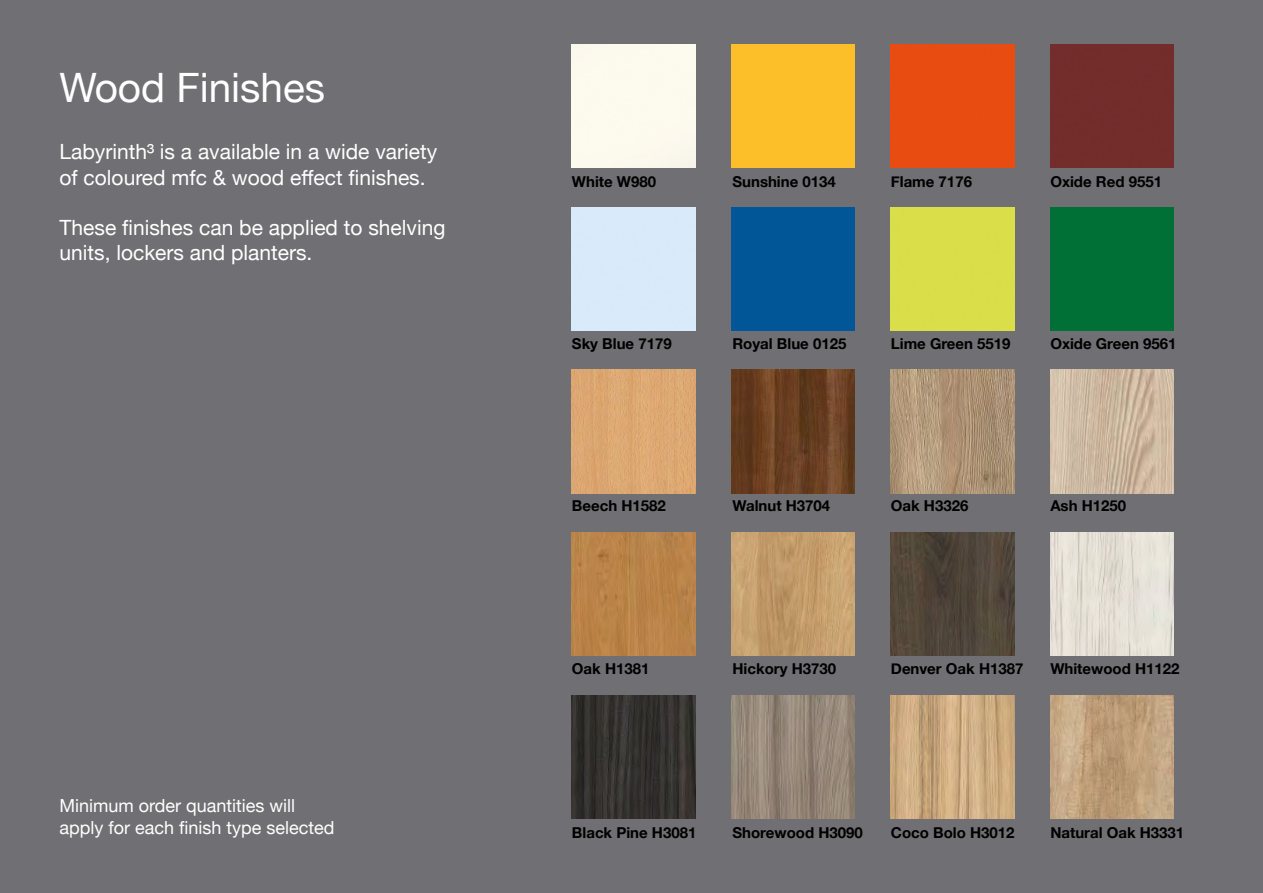
<style>
.page{position:relative;width:1263px;height:893px;background:#6f6f74}
.page>*{position:absolute;margin:0;border:0;box-sizing:border-box;transform-origin:0 0}
.t1{font:40.5px "Helvetica Neue";color:#fff}
.t2{font:21px/25.2px "Helvetica Neue";color:#fff}
.t3{font:18px/21.6px "Helvetica Neue";color:#fff}
.t4{font:700 15px "Helvetica Neue";color:#000}
</style>
<div class="page">
<div style="left:572px;top:45px;width:123px;height:123px;background:#fcfaee"></div>
<div style="left:731px;top:45px;width:124px;height:123px;background:#fdbf29"></div>
<div style="left:891px;top:45px;width:123px;height:123px;background:#e84c10"></div>
<div style="left:572px;top:207px;width:123px;height:124px;background:#d9eafa"></div>
<div style="left:731px;top:207px;width:124px;height:124px;background:#005696"></div>
<div style="left:891px;top:207px;width:123px;height:124px;background:#dade48"></div>
<img style="left:572px;top:370px;width:123px;height:123px">
<img style="left:731px;top:370px;width:124px;height:123px">
<img style="left:891px;top:370px;width:123px;height:123px">
<img style="left:1050px;top:370px;width:124px;height:123px">
<img style="left:572px;top:533px;width:123px;height:123px">
<img style="left:731px;top:533px;width:124px;height:123px">
<img style="left:891px;top:533px;width:123px;height:123px">
<img style="left:1050px;top:533px;width:124px;height:123px">
<img style="left:572px;top:695px;width:123px;height:124px">
<img style="left:731px;top:695px;width:124px;height:124px">
<img style="left:891px;top:695px;width:123px;height:124px">
<img style="left:1050px;top:695px;width:124px;height:124px">
<h1 class="t1" style="left:60px;top:59px;width:267px">Wood Finishes</h1>
<h2 class="t2" style="left:60px;top:141px;width:379px">Labyrinth³ is a available in a wide variety of coloured mfc &amp; wood effect finishes.</h2>
<h2 class="t2" style="left:60px;top:216px;width:387px">These finishes can be applied to shelving units, lockers and planters.</h2>
<p class="t3" style="left:60px;top:796px;width:277px">Minimum order quantities will apply for each finish type selected</p>
<p class="t4" style="left:572px;top:170px;width:86px">White W980</p>
<p class="t4" style="left:732px;top:170px;width:105px">Sunshine 0134</p>
<p class="t4" style="left:891px;top:170px;width:83px">Flame 7176</p>
<p class="t4" style="left:1050px;top:170px;width:113px">Oxide Red 9551</p>
<p class="t4" style="left:572px;top:332px;width:101px">Sky Blue 7179</p>
<p class="t4" style="left:732px;top:332px;width:115px">Royal Blue 0125</p>
<p class="t4" style="left:891px;top:332px;width:121px">Lime Green 5519</p>
<p class="t4" style="left:1050px;top:332px;width:128px">Oxide Green 9561</p>
<p class="t4" style="left:572px;top:494px;width:95px">Beech H1582</p>
<p class="t4" style="left:732px;top:494px;width:99px">Walnut H3704</p>
<p class="t4" style="left:891px;top:494px;width:79px">Oak H3326</p>
<p class="t4" style="left:1050px;top:494px;width:77px">Ash H1250</p>
<p class="t4" style="left:572px;top:657px;width:79px">Oak H1381</p>
<p class="t4" style="left:732px;top:657px;width:105px">Hickory H3730</p>
<p class="t4" style="left:891px;top:657px;width:134px">Denver Oak H1387</p>
<p class="t4" style="left:1050px;top:657px;width:131px">Whitewood H1122</p>
<p class="t4" style="left:572px;top:821px;width:126px">Black Pine H3081</p>
<p class="t4" style="left:732px;top:821px;width:132px">Shorewood H3090</p>
<p class="t4" style="left:891px;top:821px;width:125px">Coco Bolo H3012</p>
<p class="t4" style="left:1050px;top:821px;width:135px">Natural Oak H3331</p>
</div>
